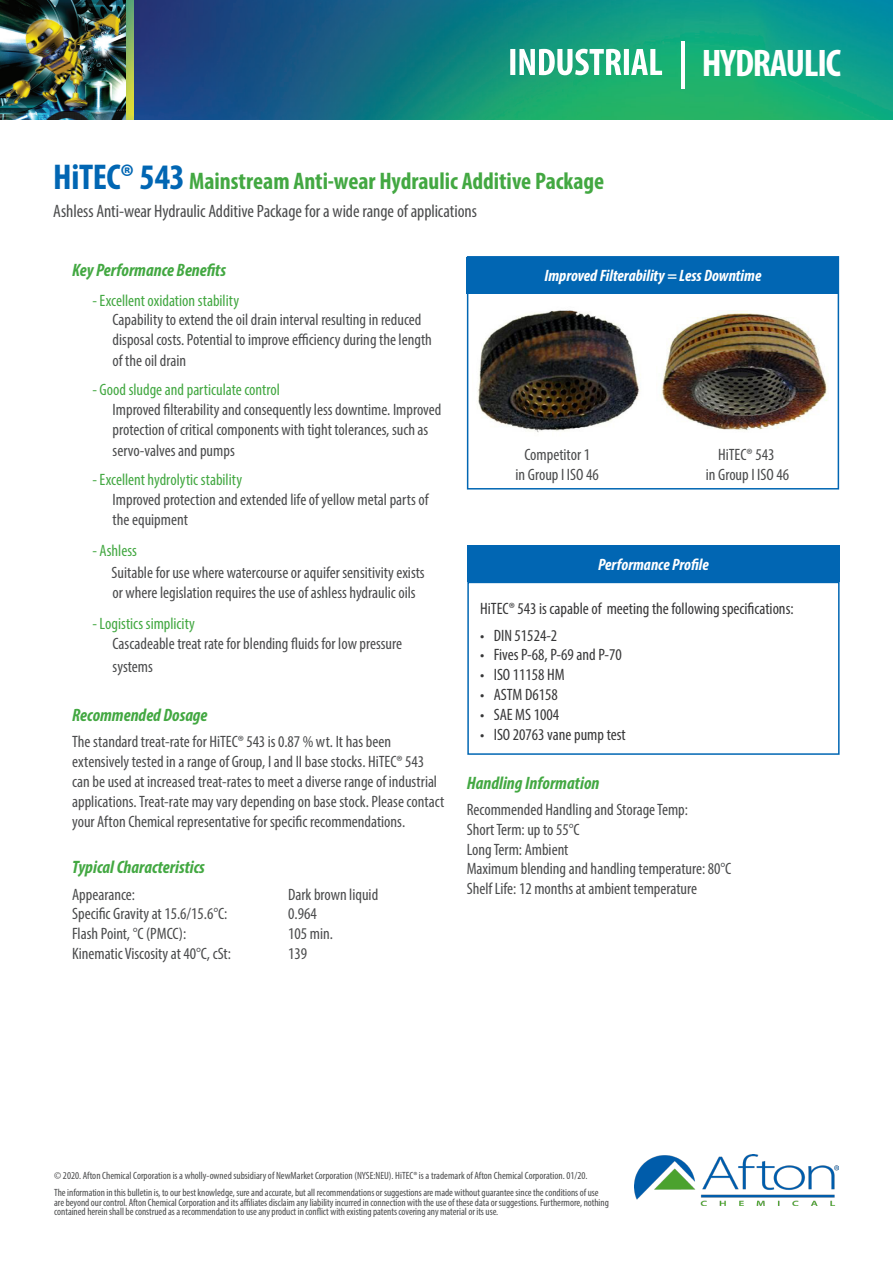
<style>
.page{position:relative;width:893px;height:1263px;background:#fff}
.page>*{position:absolute;margin:0;border:0;box-sizing:border-box;transform-origin:0 0}
.t1{font:700 condensed 38.55px "Myriad Pro";letter-spacing:-.03em;color:#fff}
.t2{font:700 condensed 24px "Myriad Pro";color:#43a842}
.Sub-headings_Style{font:italic 700 condensed 18px "Myriad Pro";color:#43a842}
.t3{font:condensed 18px "Myriad Pro";letter-spacing:-.005em;color:#4b4c4d}
.t4{font:condensed 16.5px/19.8px "Myriad Pro";color:#4b4c4d}
.t5{font:condensed 16.5px "Myriad Pro";color:#383839}
.t6{font:condensed 16.5px "Myriad Pro";color:#43a842}
.t7{font:italic 700 condensed 16.5px "Myriad Pro";color:#fff}
.t8{font:condensed 10.5px/9.8px "Myriad Pro";letter-spacing:-.005em;color:#4b4c4d}
.s1{font-size:36px;color:#0166b3}
</style>
<div class="page">
<img style="left:135px;top:0;width:758px;height:120px">
<svg style="left:510px;top:49px;width:152px;height:26px"></svg>
<hr style="left:681px;top:41px;width:4px;height:48px;background:#fff">
<img style="left:634px;top:1155px;width:205px;height:51px">
<img style="left:0;top:0;width:135px;height:120px">
<div style="left:467px;top:582px;width:373px;height:173px;background:#fff;border:2px solid #0166b3"></div>
<div style="left:467px;top:256px;width:372px;height:233px;border:2px solid #0166b3"></div>
<div style="left:467px;top:257px;width:372px;height:36px;background:#0166b3"></div>
<img style="left:661px;top:311px;width:167px;height:119px">
<img style="left:477px;top:310px;width:164px;height:123px">
<div style="left:467px;top:545px;width:373px;height:37px;background:#0166b3"></div>
<p class="t2" style="left:53px;top:166px;width:553px"><span class="s1">HiTEC® 543</span> Mainstream Anti-wear Hydraulic Additive Package</p>
<p class="t3" style="left:53px;top:200px;width:425px">Ashless Anti-wear Hydraulic Additive Package for a wide range of applications</p>
<p class="t1" style="left:702px;top:39px;width:141px">HYDRAULIC</p>
<p class="Sub-headings_Style" style="left:72px;top:259px;width:155px">Key Performance Benefits</p>
<p class="t6" style="left:92px;top:290px;width:148px">- Excellent oxidation stability</p>
<p class="t4" style="left:113px;top:309px;width:321px;line-height:20.4px">Capability to extend the oil drain interval resulting in reduced disposal costs. Potential to improve efficiency during the length of the oil drain</p>
<p class="t6" style="left:92px;top:380px;width:189px">- Good sludge and particulate control</p>
<p class="t4" style="left:113px;top:399px;width:330px;line-height:20.4px">Improved filterability and consequently less downtime. Improved protection of critical components with tight tolerances, such as servo-valves and pumps</p>
<p class="t6" style="left:92px;top:470px;width:151px">- Excellent hydrolytic stability</p>
<p class="t4" style="left:113px;top:489px;width:317px">Improved protection and extended life of yellow metal parts of the equipment</p>
<p class="t6" style="left:92px;top:540px;width:46px">- Ashless</p>
<p class="t4" style="left:112px;top:563px;width:315px">Suitable for use where watercourse or aquifer sensitivity exists</p>
<p class="t4" style="left:113px;top:583px;width:305px">or where legislation requires the use of ashless hydraulic oils</p>
<p class="t6" style="left:92px;top:614px;width:104px">- Logistics simplicity</p>
<p class="t4" style="left:113px;top:632px;width:291px;line-height:22.5px">Cascadeable treat rate for blending fluids for low pressure systems</p>
<p class="Sub-headings_Style" style="left:72px;top:704px;width:137px">Recommended Dosage</p>
<p class="t4" style="left:72px;top:732px;width:374px">The standard treat-rate for HiTEC® 543 is 0.87 % wt. It has been extensively tested in a range of Group, I and II base stocks. HiTEC® 543 can be used at increased treat-rates to meet a diverse range of industrial applications. Treat-rate may vary depending on base stock. Please contact your Afton Chemical representative for specific recommendations.</p>
<p class="Sub-headings_Style" style="left:72px;top:856px;width:134px">Typical Characteristics</p>
<p class="t4" style="left:72px;top:884px;width:65px">Appearance:</p>
<p class="t4" style="left:288px;top:884px;width:92px">Dark brown liquid</p>
<p class="t4" style="left:72px;top:904px;width:157px">Specific Gravity at 15.6/15.6°C:</p>
<p class="t4" style="left:288px;top:904px;width:30px">0.964</p>
<p class="t4" style="left:72px;top:923px;width:116px">Flash Point, °C (PMCC):</p>
<p class="t4" style="left:288px;top:923px;width:46px">105 min.</p>
<p class="t4" style="left:72px;top:943px;width:160px">Kinematic Viscosity at 40°C, cSt:</p>
<p class="t4" style="left:288px;top:943px;width:21px">139</p>
<p class="t7" style="left:544px;top:265px;width:218px">Improved Filterability = Less Downtime</p>
<p class="t4" style="left:524px;top:445px;width:67px">Competitor 1</p>
<p class="t4" style="left:516px;top:465px;width:85px">in Group I ISO 46</p>
<p class="t4" style="left:718px;top:445px;width:58px">HiTEC® 543</p>
<p class="t4" style="left:706px;top:465px;width:85px">in Group I ISO 46</p>
<p class="t7" style="left:598px;top:554px;width:112px">Performance Profile</p>
<p class="t5" style="left:480px;top:599px;width:315px">HiTEC® 543 is capable of meeting the following specifications:</p>
<p class="t5" style="left:480px;top:625px;width:79px">• DIN 51524-2</p>
<p class="t5" style="left:480px;top:645px;width:143px">• Fives P-68, P-69 and P-70</p>
<p class="t5" style="left:480px;top:665px;width:86px">• ISO 11158 HM</p>
<p class="t5" style="left:480px;top:685px;width:79px">• ASTM D6158</p>
<p class="t5" style="left:480px;top:704px;width:80px">• SAE MS 1004</p>
<p class="t5" style="left:480px;top:724px;width:147px">• ISO 20763 vane pump test</p>
<p class="Sub-headings_Style" style="left:467px;top:771px;width:134px">Handling Information</p>
<p class="t4" style="left:467px;top:799px;width:223px">Recommended Handling and Storage Temp:</p>
<p class="t4" style="left:467px;top:819px;width:114px">Short Term: up to 55°C</p>
<p class="t4" style="left:467px;top:839px;width:103px">Long Term: Ambient</p>
<p class="t4" style="left:467px;top:859px;width:266px">Maximum blending and handling temperature: 80°C</p>
<p class="t4" style="left:467px;top:879px;width:232px">Shelf Life: 12 months at ambient temperature</p>
<p class="t8" style="left:54px;top:1171px;width:535px">© 2020. Afton Chemical Corporation is a wholly-owned subsidiary of NewMarket Corporation (NYSE:NEU). HiTEC® is a trademark of Afton Chemical Corporation. 01/20.</p>
<p class="t8" style="left:54px;top:1187px;width:556px">The information in this bulletin is, to our best knowledge, sure and accurate, but all recommendations or suggestions are made without guarantee since the conditions of use are beyond our control. Afton Chemical Corporation and its affiliates disclaim any liability incurred in connection with the use of these data or suggestions. Furthermore, nothing contained herein shall be construed as a recommendation to use any product in conflict with existing patents covering any material or its use.</p>
</div>
